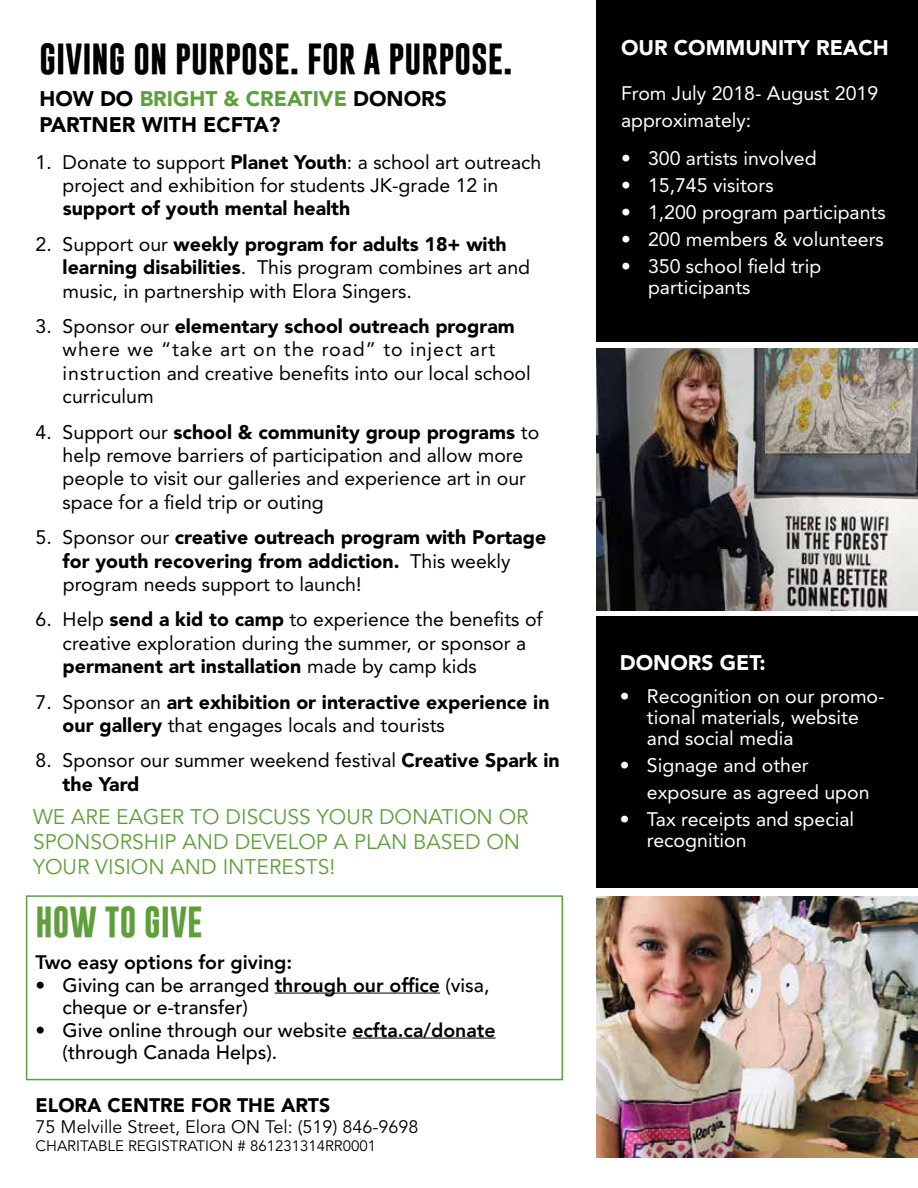
<style>
.page{position:relative;width:918px;height:1188px;background:#fff}
.page>*{position:absolute;margin:0;border:0;box-sizing:border-box;transform-origin:0 0}
.t1{font:700 31.5px "Gobold";color:#000}
.t2{font:700 31.5px "Gobold";color:#5f9f3b}
.t3{font:21px/25.2px "Avenir LT Std";color:#5f9f3b}
.t4{font:900 21px/25.2px "Avenir LT Std";color:#000}
.t5{font:900 21px "Avenir LT Std";color:#fff}
.t6{font:19.5px/23.4px "Avenir LT Std";color:#000}
.t7{font:19.5px/21px "Avenir LT Std";color:#fff}
.t8{font:900 19.5px/23.4px "Avenir LT Std";color:#000}
.t9{font:500 19.5px/22.5px "Avenir";color:#000}
.t10{font:800 19.5px "Avenir";color:#000}
.t11{font:18px "Avenir LT Std";color:#000}
.t12{font:15px "Avenir LT Std";color:#000}
.s1{color:#5f9f3b}
.s2{font-weight:900}
.s3{font-weight:400}
.s4{font-weight:800}
</style>
<div class="page">
<div style="left:597px;top:0;width:321px;height:341px;background:#000"></div>
<img style="left:597px;top:349px;width:321px;height:261px">
<img style="left:597px;top:896px;width:321px;height:261px">
<div style="left:597px;top:617px;width:321px;height:271px;background:#000"></div>
<hr style="left:275px;top:993px;width:165px;height:1px;background:#000">
<hr style="left:352px;top:1038px;width:144px;height:1px;background:#000">
<div style="left:26px;top:895px;width:537px;height:185px;border:2px solid #5f9f3b"></div>
<h1 class="t1" style="left:39px;top:39px;width:475px">GIVING ON PURPOSE. FOR A PURPOSE.</h1>
<p class="t4" style="left:39px;top:86px;width:409px">HOW DO <span class="s1">BRIGHT &amp; CREATIVE</span> DONORS<br>PARTNER WITH ECFTA?</p>
<p class="t6" style="left:63px;top:150px;width:480px;text-indent:-27px">1. Donate to support <span class="s2">Planet Youth</span>: a school art outreach project and exhibition for students JK-grade 12 in</p>
<p class="t8" style="left:63px;top:197px;width:289px">support of youth mental health</p>
<p class="t6" style="left:63px;top:232px;width:469px;text-indent:-27px">2. Support our <span class="s2">weekly program for adults 18+ with learning disabilities</span>. This program combines art and music, in partnership with Elora Singers.</p>
<p class="t6" style="left:63px;top:315px;width:470px;text-indent:-27px">3. Sponsor our <span class="s2">elementary school outreach program </span>where we “take art on the road” to inject art instruction and creative benefits into our local school curriculum</p>
<p class="t6" style="left:63px;top:420px;width:478px;text-indent:-27px">4. Support our <span class="s2">school &amp; community group programs</span> to help remove barriers of participation and allow more people to visit our galleries and experience art in our space for a field trip or outing</p>
<p class="t8" style="left:63px;top:526px;width:485px;text-indent:-27px"><span class="s3">5. Sponsor our</span> creative outreach program with Portage for youth recovering from addiction. <span class="s3">This weekly program needs support to launch!</span></p>
<p class="t6" style="left:63px;top:608px;width:482px;text-indent:-27px">6. Help <span class="s2">send a kid to camp</span> to experience the benefits of creative exploration during the summer, or sponsor a <span class="s2">permanent art installation</span> made by camp kids</p>
<p class="t8" style="left:63px;top:690px;width:488px;text-indent:-27px"><span class="s3">7. Sponsor an</span> art exhibition or interactive experience in our gallery <span class="s3">that engages locals and tourists</span></p>
<p class="t6" style="left:63px;top:749px;width:499px;text-indent:-27px">8. Sponsor our summer weekend festival <span class="s2">Creative Spark in the Yard</span></p>
<p class="t3" style="left:33px;top:805px;width:497px">WE ARE EAGER TO DISCUSS YOUR DONATION OR<br>SPONSORSHIP AND DEVELOP A PLAN BASED ON<br>YOUR VISION AND INTERESTS!</p>
<h1 class="t2" style="left:36px;top:901px;width:168px">HOW TO GIVE</h1>
<p class="t10" style="left:36px;top:947px;width:258px">Two easy options for giving:</p>
<p class="t9" style="left:63px;top:973px;width:428px;text-indent:-27px">• Giving can be arranged <span class="s4">through our office</span> (visa, cheque or e-transfer)</p>
<p class="t9" style="left:63px;top:1018px;width:435px;text-indent:-27px">• Give online through our website <span class="s4">ecfta.ca/donate </span>(through Canada Helps).</p>
<p class="t8" style="left:36px;top:1093px;width:296px">ELORA CENTRE FOR THE ARTS</p>
<p class="t11" style="left:36px;top:1117px;width:384px">75 Melville Street, Elora ON Tel: (519) 846-9698</p>
<p class="t12" style="left:36px;top:1137px;width:342px">CHARITABLE REGISTRATION # 861231314RR0001</p>
<p class="t5" style="left:621px;top:35px;width:269px">OUR COMMUNITY REACH</p>
<p class="t7" style="left:621px;top:80px;width:259px;line-height:27px">From July 2018- August 2019 approximately:</p>
<p class="t7" style="left:621px;top:148px;width:197px">• 300 artists involved</p>
<p class="t7" style="left:621px;top:175px;width:154px">• 15,745 visitors</p>
<p class="t7" style="left:621px;top:202px;width:266px">• 1,200 program participants</p>
<p class="t7" style="left:621px;top:229px;width:264px">• 200 members &amp; volunteers</p>
<p class="t7" style="left:648px;top:256px;width:175px;text-indent:-27px">• 350 school field trip participants</p>
<p class="t5" style="left:620px;top:650px;width:147px">DONORS GET:</p>
<p class="t7" style="left:647px;top:686px;width:239px;text-indent:-27px">• Recognition on our promo&shy;tional materials, website and social media</p>
<p class="t7" style="left:647px;top:752px;width:224px;line-height:27px;text-indent:-27px">• Signage and other exposure as agreed upon</p>
<p class="t7" style="left:647px;top:809px;width:209px;text-indent:-27px">• Tax receipts and special recognition</p>
</div>
